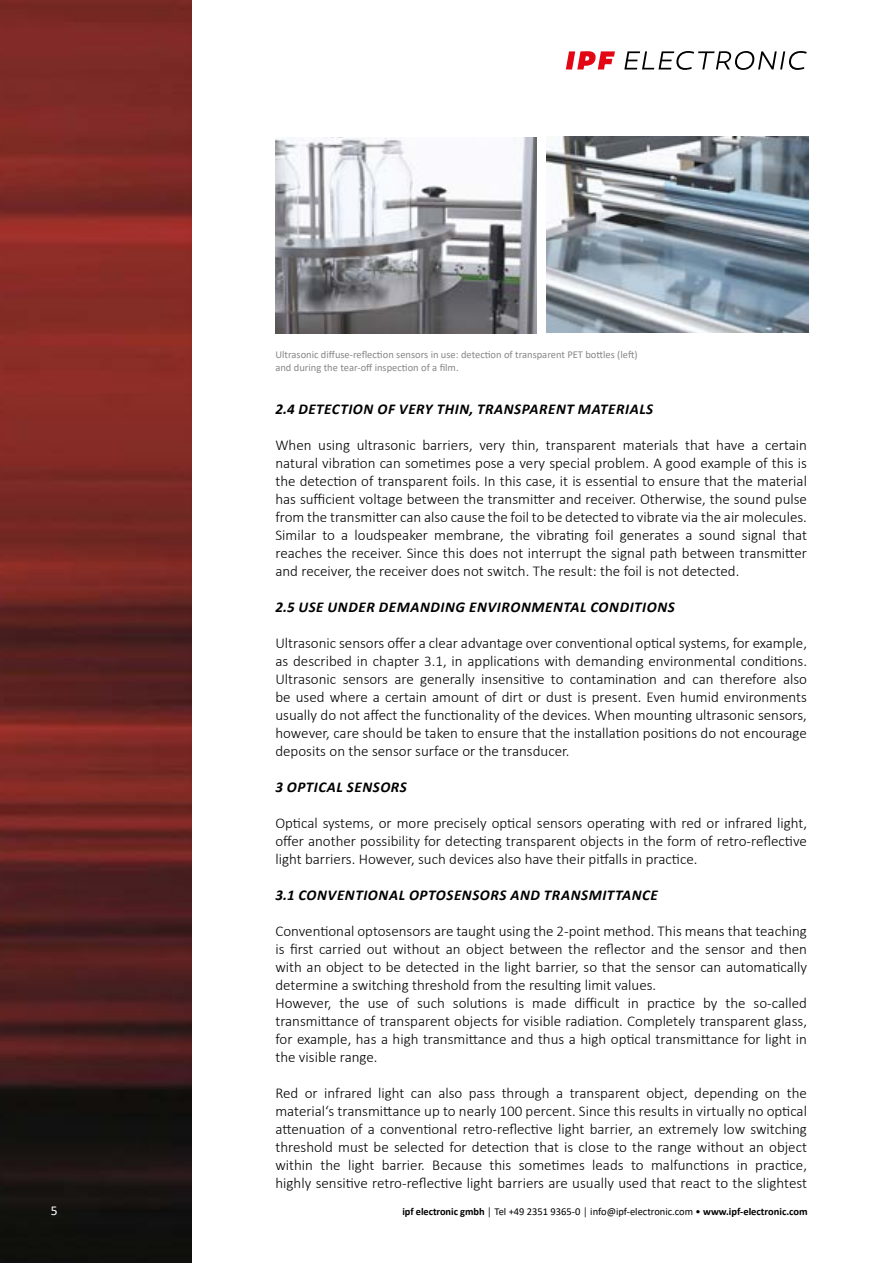
<style>
.page{position:relative;width:893px;height:1263px;background:#fff}
.page>*{position:absolute;margin:0;border:0;box-sizing:border-box;transform-origin:0 0}
.t1{font:300 15px/18px "Calibri";color:#000;text-align:justify}
.t2{font:italic 700 15px "Calibri";letter-spacing:.04em;color:#000}
.t3{font:13.5px "Calibri";color:#fff}
.t4{font:10.5px/12.6px "Calibri";color:#878787}
.t5{font:10.5px "Calibri";color:#000}
.s1{font-weight:700}
</style>
<div class="page">
<img style="left:0;top:0;width:191px;height:1263px">
<svg style="left:624px;top:51px;width:183px;height:19px"></svg>
<svg style="left:566px;top:51px;width:49px;height:18px"></svg>
<img style="left:276px;top:137px;width:261px;height:196px">
<img style="left:547px;top:136px;width:261px;height:196px">
<p class="t4" style="left:275px;top:348px;width:364px">Ultrasonic diffuse-reflection sensors in use: detection of transparent PET bottles (left) and during the tear-off inspection of a film.</p>
<p class="t2" style="left:275px;top:398px;width:379px">2.4 DETECTION OF VERY THIN, TRANSPARENT MATERIALS</p>
<p class="t1" style="left:275px;top:436px;width:533px">When using ultrasonic barriers, very thin, transparent materials that have a certain natural vibration can sometimes pose a very special problem. A good example of this is the detection of transparent foils. In this case, it is essential to ensure that the material has sufficient voltage between the transmitter and receiver. Otherwise, the sound pulse from the transmitter can also cause the foil to be detected to vibrate via the air molecules.<br>Similar to a loudspeaker membrane, the vibrating foil generates a sound signal that reaches the receiver. Since this does not interrupt the signal path between transmitter and receiver, the receiver does not switch. The result: the foil is not detected.</p>
<p class="t2" style="left:275px;top:596px;width:401px">2.5 USE UNDER DEMANDING ENVIRONMENTAL CONDITIONS</p>
<p class="t1" style="left:275px;top:634px;width:533px">Ultrasonic sensors offer a clear advantage over conventional optical systems, for example, as described in chapter 3.1, in applications with demanding environmental conditions.<br>Ultrasonic sensors are generally insensitive to contamination and can therefore also be used where a certain amount of dirt or dust is present. Even humid environments usually do not affect the functionality of the devices. When mounting ultrasonic sensors, however, care should be taken to ensure that the installation positions do not encourage deposits on the sensor surface or the transducer.</p>
<p class="t2" style="left:275px;top:776px;width:133px">3 OPTICAL SENSORS</p>
<p class="t1" style="left:275px;top:814px;width:533px">Optical systems, or more precisely optical sensors operating with red or infrared light, offer another possibility for detecting transparent objects in the form of retro-reflective light barriers. However, such devices also have their pitfalls in practice.</p>
<p class="t2" style="left:275px;top:884px;width:384px">3.1 CONVENTIONAL OPTOSENSORS AND TRANSMITTANCE</p>
<p class="t1" style="left:275px;top:922px;width:533px;text-align:left">Conventional optosensors are taught using the 2-point method. This means that teaching is first carried out without an object between the reflector and the sensor and then with an object to be detected in the light barrier, so that the sensor can automatically determine a switching threshold from the resulting limit values.<br>However, the use of such solutions is made difficult in practice by the so-called transmittance of transparent objects for visible radiation. Completely transparent glass, for example, has a high transmittance and thus a high optical transmittance for light in the visible range.</p>
<p class="t1" style="left:275px;top:1084px;width:533px">Red or infrared light can also pass through a transparent object, depending on the material‘s transmittance up to nearly 100 percent. Since this results in virtually no optical attenuation of a conventional retro-reflective light barrier, an extremely low switching threshold must be selected for detection that is close to the range without an object within the light barrier. Because this sometimes leads to malfunctions in practice, highly sensitive retro-reflective light barriers are usually used that react to the slightest</p>
<p class="t3" style="left:51px;top:1201px;width:8px">5</p>
<p class="t5" style="left:402px;top:1204px;width:407px"><span class="s1">ipf electronic gmbh</span> │ Tel +49 2351 9365-0 │ info@ipf-electronic.com • <span class="s1">www.ipf-electronic.com</span></p>
</div>
